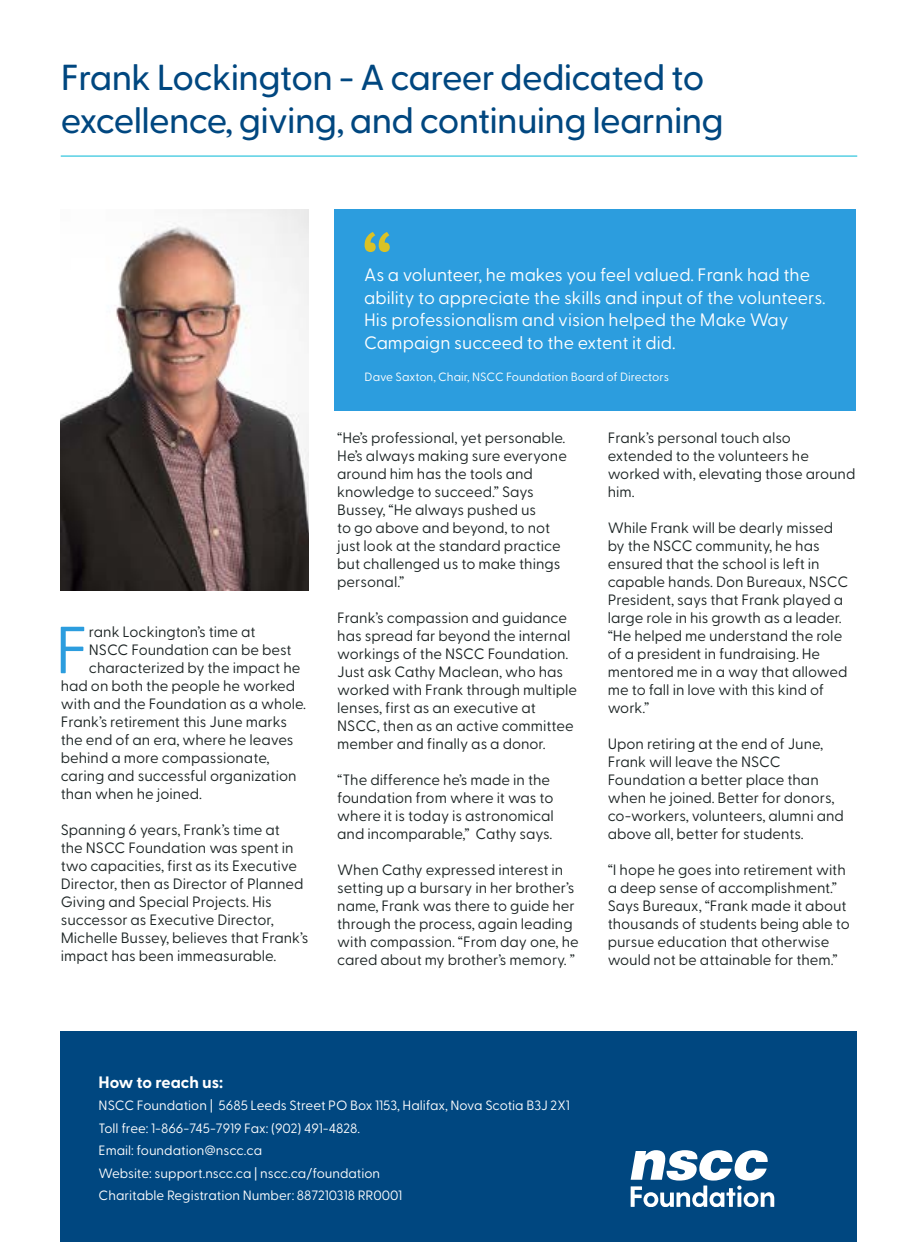
<style>
.page{position:relative;width:918px;height:1242px;background:#fff}
.page>*{position:absolute;margin:0;border:0;box-sizing:border-box;transform-origin:0 0}
.t1{font:96.6px "PT Sans";color:#dac226}
.t2{font:66.45px "Greycliff CF";color:#2c9dde}
.t3{font:500 36.15px/43.3px "Greycliff CF";letter-spacing:-.02em;color:#004780}
.t4{font:18px/22.5px "Greycliff CF";color:#fff}
.t5{font:700 16.5px "Greycliff CF";color:#fff}
.t6{font:15px/18px "Greycliff CF";color:#1b2323}
.t7{font:13.5px/22.5px "Greycliff CF";color:#fff}
.t8{font:12px "Greycliff CF";color:#fff}
</style>
<div class="page">
<img style="left:61px;top:210px;width:247px;height:381px">
<hr style="left:61px;top:156px;width:796px;height:1px;background:#1fc0db">
<div style="left:61px;top:1031px;width:796px;height:211px;background:#004780"></div>
<div style="left:334px;top:210px;width:521px;height:201px;background:#2c9dde"></div>
<svg style="left:631px;top:1151px;width:143px;height:56px"></svg>
<h3 class="t3" style="left:61px;top:56px;width:665px">Frank Lockington - A career dedicated to excellence, giving, and continuing learning</h3>
<h2 class="t2" style="left:55px;top:612px;width:35px">F</h2>
<p class="t6" style="left:89px;top:623px;width:168px">rank Lockington’s time at</p>
<p class="t6" style="left:89px;top:641px;width:204px">NSCC Foundation can be best</p>
<p class="t6" style="left:89px;top:659px;width:213px">characterized by the impact he</p>
<p class="t6" style="left:61px;top:677px;width:236px">had on both the people he worked</p>
<p class="t6" style="left:61px;top:695px;width:247px">with and the Foundation as a whole.</p>
<p class="t6" style="left:61px;top:713px;width:228px">Frank’s retirement this June marks</p>
<p class="t6" style="left:61px;top:731px;width:234px">the end of an era, where he leaves</p>
<p class="t6" style="left:61px;top:749px;width:210px">behind a more compassionate,</p>
<p class="t6" style="left:61px;top:767px;width:237px">caring and successful organization</p>
<p class="t6" style="left:61px;top:785px;width:143px">than when he joined.</p>
<p class="t6" style="left:61px;top:821px;width:249px">Spanning 6 years, Frank’s time at<br>the NSCC Foundation was spent in two capacities, first as its Executive Director, then as Director of Planned Giving and Special Projects. His successor as Executive Director, Michelle Bussey, believes that Frank’s impact has been immeasurable.</p>
<h1 class="t1" style="left:361px;top:211px;width:34px">“</h1>
<p class="t4" style="left:364px;top:264px;width:463px">As a volunteer, he makes you feel valued. Frank had the ability to appreciate the skills and input of the volunteers.<br>His professionalism and vision helped the Make Way Campaign succeed to the extent it did.</p>
<p class="t8" style="left:365px;top:370px;width:306px">Dave Saxton, Chair, NSCC Foundation Board of Directors</p>
<p class="t6" style="left:337px;top:429px;width:231px">“He’s professional, yet personable.<br>He’s always making sure everyone around him has the tools and knowledge to succeed.” Says<br>Bussey, “He always pushed us<br>to go above and beyond, to not just look at the standard practice but challenged us to make things personal.”</p>
<p class="t6" style="left:337px;top:609px;width:241px">Frank’s compassion and guidance has spread far beyond the internal workings of the NSCC Foundation.<br>Just ask Cathy Maclean, who has worked with Frank through multiple lenses, first as an executive at<br>NSCC, then as an active committee member and finally as a donor.</p>
<p class="t6" style="left:337px;top:771px;width:218px">“The difference he’s made in the foundation from where it was to where it is today is astronomical and incomparable,” Cathy says.</p>
<p class="t6" style="left:337px;top:861px;width:243px">When Cathy expressed interest in setting up a bursary in her brother’s name, Frank was there to guide her through the process, again leading with compassion. “From day one, he cared about my brother’s memory. ”</p>
<p class="t6" style="left:608px;top:429px;width:249px">Frank’s personal touch also extended to the volunteers he worked with, elevating those around him.</p>
<p class="t6" style="left:608px;top:519px;width:242px">While Frank will be dearly missed by the NSCC community, he has ensured that the school is left in capable hands. Don Bureaux, NSCC<br>President, says that Frank played a large role in his growth as a leader. “He helped me understand the role of a president in fundraising. He mentored me in a way that allowed me to fall in love with this kind of work.”</p>
<p class="t6" style="left:608px;top:735px;width:238px">Upon retiring at the end of June,<br>Frank will leave the NSCC<br>Foundation a better place than when he joined. Better for donors, co-workers, volunteers, alumni and above all, better for students.</p>
<p class="t6" style="left:608px;top:861px;width:244px">“I hope he goes into retirement with a deep sense of accomplishment.” Says Bureaux, “Frank made it about thousands of students being able to pursue education that otherwise would not be attainable for them.”</p>
<p class="t5" style="left:99px;top:1072px;width:126px">How to reach us:</p>
<p class="t7" style="left:99px;top:1094px;width:473px">NSCC Foundation | 5685 Leeds Street PO Box 1153, Halifax, Nova Scotia B3J 2X1<br>Toll free: 1-866-745-7919 Fax: (902) 491-4828.<br>Email: foundation@nscc.ca<br>Website: support.nscc.ca | nscc.ca/foundation<br>Charitable Registration Number: 887210318 RR0001</p>
</div>
